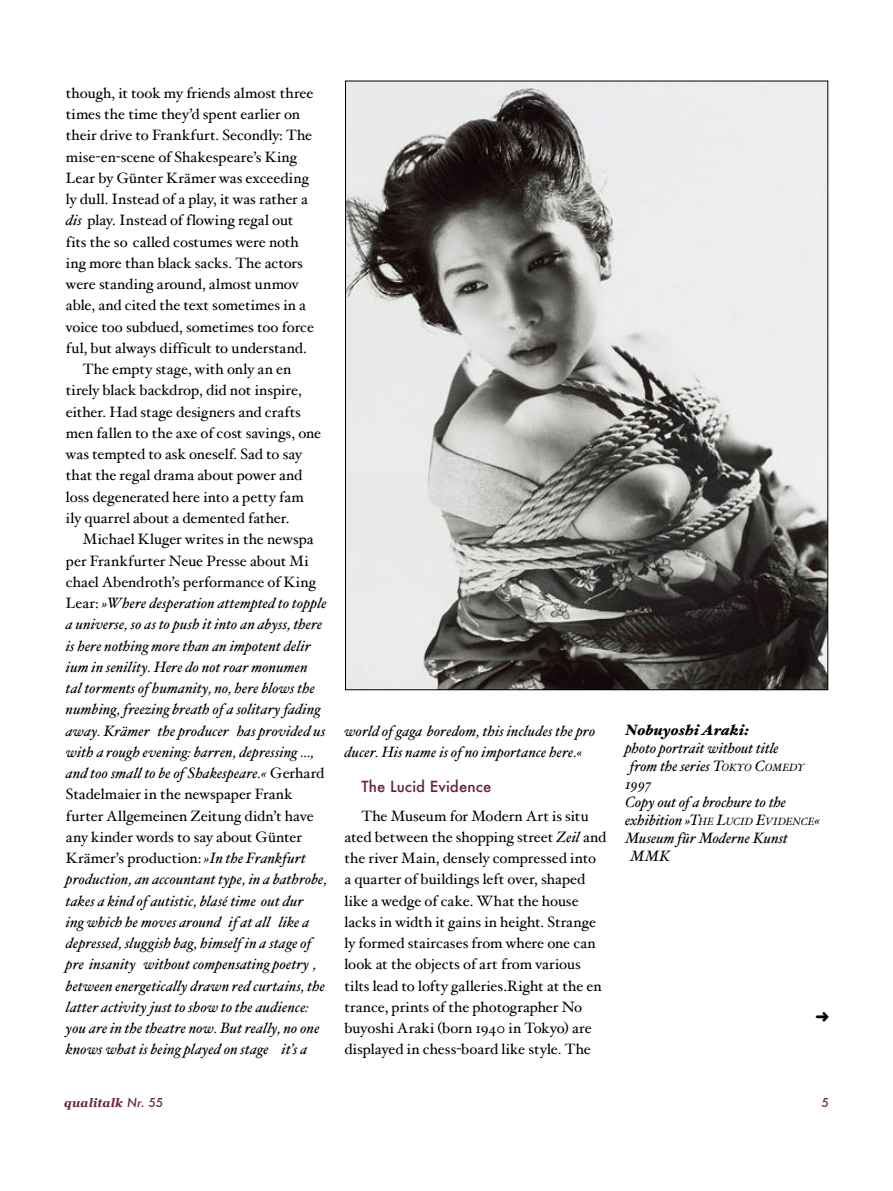
<style>
.page{position:relative;width:893px;height:1191px;background:#fff}
.page>*{position:absolute;margin:0;border:0;box-sizing:border-box;transform-origin:0 0}
.t1{font:15px/21.3px "Hoefler Text";color:#000}
.t2{font:italic 15px/18px "Hoefler Text";letter-spacing:.005em;color:#000}
.t3{font:500 15px "Futura";letter-spacing:.005em;color:#672334}
.t4{font:italic 900 15px "Hoefler Text";color:#000}
.t5{font:italic 700 12px "Georgia";letter-spacing:.015em;color:#672334}
.s1{font-style:italic}
.s2{font-style:normal}
.s3{font-family:"Futura";font-weight:500}
.s4{font-size:10.5px}
</style>
<div class="page">
<img style="left:347px;top:83px;width:479px;height:605px">
<p class="t1" style="left:66px;top:82px;width:249px">though, it took my friends almost three</p>
<p class="t1" style="left:66px;top:103px;width:236px">times the time they’d spent earlier on</p>
<p class="t1" style="left:66px;top:124px;width:248px">their drive to Frankfurt. Secondly: The</p>
<p class="t1" style="left:66px;top:146px;width:233px">mise-en-scene of Shakespeare’s King</p>
<p class="t1" style="left:66px;top:167px;width:244px">Lear by Günter Krämer was exceeding</p>
<p class="t1" style="left:66px;top:188px;width:243px">ly dull. Instead of a play, it was rather a</p>
<p class="t1" style="left:66px;top:209px;width:229px"><span class="s1">dis</span>-play. Instead of flowing regal out</p>
<p class="t1" style="left:66px;top:231px;width:235px">fits the so-called costumes were noth</p>
<p class="t1" style="left:66px;top:252px;width:239px">ing more than black sacks. The actors</p>
<p class="t1" style="left:66px;top:273px;width:234px">were standing around, almost unmov</p>
<p class="t1" style="left:66px;top:294px;width:242px">able, and cited the text sometimes in a</p>
<p class="t1" style="left:66px;top:316px;width:250px">voice too subdued, sometimes too force</p>
<p class="t1" style="left:66px;top:337px;width:242px">ful, but always difficult to understand.</p>
<p class="t1" style="left:83px;top:358px;width:210px">The empty stage, with only an en</p>
<p class="t1" style="left:66px;top:379px;width:237px">tirely black backdrop, did not inspire,</p>
<p class="t1" style="left:66px;top:401px;width:236px">either. Had stage designers and crafts</p>
<p class="t1" style="left:66px;top:422px;width:257px">men fallen to the axe of cost savings, one</p>
<p class="t1" style="left:66px;top:443px;width:238px">was tempted to ask oneself. Sad to say</p>
<p class="t1" style="left:66px;top:464px;width:238px">that the regal drama about power and</p>
<p class="t1" style="left:66px;top:486px;width:239px">loss degenerated here into a petty fam</p>
<p class="t1" style="left:66px;top:507px;width:225px">ily quarrel about a demented father.</p>
<p class="t1" style="left:83px;top:528px;width:232px">Michael Kluger writes in the newspa</p>
<p class="t1" style="left:66px;top:549px;width:244px">per Frankfurter Neue Presse about Mi</p>
<p class="t1" style="left:66px;top:571px;width:251px">chael Abendroth’s performance of King</p>
<p class="t2" style="left:66px;top:594px;width:262px"><span class="s2">Lear:</span> »Where desperation attempted to topple</p>
<p class="t2" style="left:66px;top:615px;width:258px">a universe, so as to push it into an abyss, there</p>
<p class="t2" style="left:66px;top:636px;width:246px">is here nothing more than an impotent delir</p>
<p class="t2" style="left:66px;top:657px;width:243px">ium in senility. Here do not roar monumen</p>
<p class="t2" style="left:66px;top:679px;width:251px">tal torments of humanity, no, here blows the</p>
<p class="t2" style="left:66px;top:700px;width:256px">numbing, freezing breath of a solitary fading</p>
<p class="t2" style="left:66px;top:721px;width:261px">away. Krämer [the producer] has provided us</p>
<p class="t2" style="left:66px;top:742px;width:250px">with a rough evening: barren, depressing …,</p>
<p class="t2" style="left:66px;top:764px;width:260px">and too small to be of Shakespeare.« <span class="s2">Gerhard</span></p>
<p class="t1" style="left:66px;top:783px;width:228px">Stadelmaier in the newspaper Frank</p>
<p class="t1" style="left:66px;top:805px;width:249px">furter Allgemeinen Zeitung didn’t have</p>
<p class="t1" style="left:66px;top:826px;width:238px">any kinder words to say about Günter</p>
<p class="t1" style="left:66px;top:847px;width:242px">Krämer’s production: <span class="s1">»In the Frankfurt</span></p>
<p class="t2" style="left:66px;top:870px;width:263px">production, an accountant type, in a bathrobe,</p>
<p class="t2" style="left:66px;top:891px;width:239px">takes a kind of autistic, blasé time-out dur</p>
<p class="t2" style="left:66px;top:912px;width:245px">ing which he moves around (if at all) like a</p>
<p class="t2" style="left:66px;top:934px;width:247px">depressed, sluggish bag, himself in a stage of</p>
<p class="t2" style="left:66px;top:955px;width:252px">pre-insanity (without compensating poetry),</p>
<p class="t2" style="left:66px;top:976px;width:261px">between energetically drawn red curtains, the</p>
<p class="t2" style="left:66px;top:997px;width:245px">latter activity just to show to the audience:</p>
<p class="t2" style="left:66px;top:1019px;width:255px">you are in the theatre now. But really, no one</p>
<p class="t2" style="left:66px;top:1040px;width:243px">knows what is being played on stage – it’s a</p>
<p class="t5" style="left:64px;top:1095px;width:101px">qualitalk <span class="s3">Nr. 55</span></p>
<p class="t2" style="left:344px;top:720px;width:252px;line-height:21.3px">world of gaga-boredom, this includes the pro ducer. His name is of no importance here.«</p>
<p class="t3" style="left:361px;top:776px;width:131px">The Lucid Evidence</p>
<p class="t1" style="left:344px;top:805px;width:263px;text-indent:17px">The Museum for Modern Art is situ ated between the shopping street <span class="s1">Zeil</span> and the river Main, densely compressed into a quarter of buildings left over, shaped like a wedge of cake. What the house lacks in width it gains in height. Strange ly formed staircases from where one can look at the objects of art from various tilts lead to lofty galleries.Right at the en trance, prints of the photographer No buyoshi Araki (born 1940 in Tokyo) are displayed in chess-board like style. The</p>
<p class="t4" style="left:625px;top:721px;width:126px">Nobuyoshi Araki:</p>
<p class="t2" style="left:625px;top:739px;width:196px">photo portrait without title<br>(from the series T<span class="s4">okyo</span> C<span class="s4">omedy</span>)<br>1997<br>Copy out of a brochure to the exhibition »T<span class="s4">he</span> L<span class="s4">ucid</span> E<span class="s4">vidence</span>«<br>Museum für Moderne Kunst (MMK)</p>
</div>
